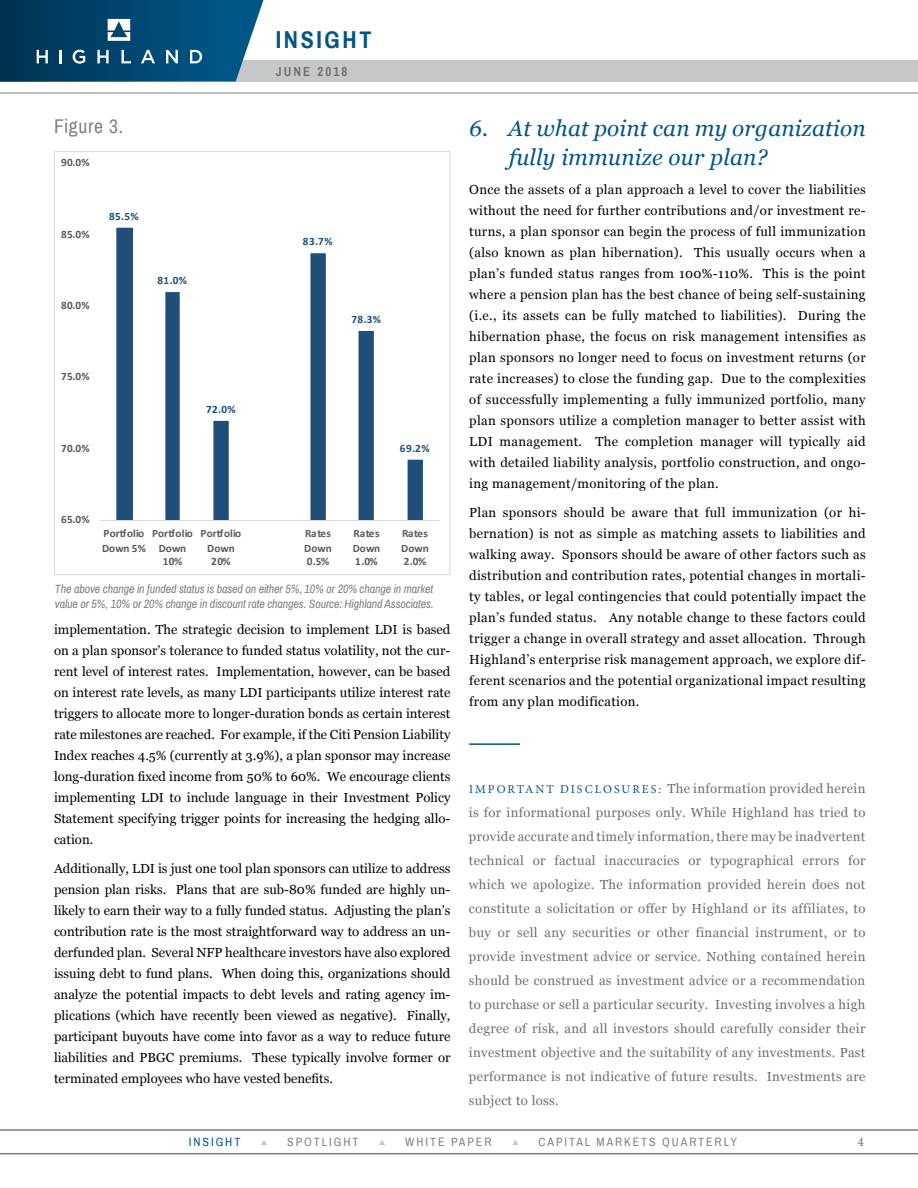
<style>
.page{position:relative;width:918px;height:1188px;background:#fff}
.page>*{position:absolute;margin:0;border:0;box-sizing:border-box;transform-origin:0 0}
.t1{font:700 24px "Archivo Narrow";letter-spacing:.11em;color:#005587}
.t2{font:italic 22.5px/29.1px "Georgia";letter-spacing:.01em;color:#005587}
.t3{font:19.5px "Archivo Narrow";letter-spacing:.04em;color:#7e8083}
.t4{font:13.2px/21px "Georgia";letter-spacing:.01em;color:#000;text-align:justify}
.t5{font:13.2px/24px "Georgia";letter-spacing:.025em;color:#6e6e70;text-align:justify}
.t6{font:13.2px "Minion Pro";color:#6d6e71}
.t7{font:700 13.05px "Archivo Narrow";letter-spacing:.16em;color:#707272}
.t8{font:italic 12px/15px "Archivo Narrow";letter-spacing:-.01em;color:#7e8083}
.t9{font:12px "Archivo Narrow";letter-spacing:.16em;color:#7e8083}
.t10{font:12px "Archivo Narrow";letter-spacing:.16em;color:#005587}
.t11{font:700 11.25px/13.8px "Calibri";letter-spacing:.005em;color:#595959;text-align:justify}
.t12{font:700 11.25px "Calibri";letter-spacing:.04em;color:#1f4e79}
.s1{font-family:"Minion Pro";font-size:12px;color:#005587}
.s2{color:#c5c7c9}
</style>
<div class="page">
<div style="left:232px;top:60px;width:686px;height:22px;background:#c5c7c9"></div>
<svg style="left:0;top:0;width:264px;height:82px;background:#18577b"></svg>
<svg style="left:0;top:1129px;width:918px;height:25px"></svg>
<hr style="left:0;top:93px;width:918px;height:1px;background:#7e8083">
<div style="left:116px;top:228px;width:17px;height:292px;background:#1f4e79"></div>
<svg style="left:165px;top:253px;width:258px;height:267px"></svg>
<hr style="left:99px;top:520px;width:341px;height:1px;background:#d9d9d9">
<hr style="left:469px;top:743px;width:51px;height:2px;background:#005587">
<h1 class="t1" style="left:276px;top:25px;width:97px">INSIGHT</h1>
<p class="t7" style="left:276px;top:64px;width:73px">JUNE 2018</p>
<h3 class="t3" style="left:54px;top:114px;width:71px">Figure 3.</h3>
<h2 class="t2" style="left:509px;top:113px;width:358px;text-indent:-40px">6. At what point can my organization fully immunize our plan?</h2>
<p class="t4" style="left:469px;top:178px;width:398px">Once the assets of a plan approach a level to cover the liabilities without the need for further contributions and/or investment re&shy;turns, a plan sponsor can begin the process of full immunization (also known as plan hibernation). This usually occurs when a plan’s funded status ranges from 100%-110%. This is the point where a pension plan has the best chance of being self-sustaining (i.e., its assets can be fully matched to liabilities). During the hibernation phase, the focus on risk management intensifies as plan sponsors no longer need to focus on investment returns (or rate increases) to close the funding gap. Due to the complexities of successfully implementing a fully immunized portfolio, many plan sponsors utilize a completion manager to better assist with LDI management. The completion manager will typically aid with detailed liability analysis, portfolio construction, and ongo&shy;ing management/monitoring of the plan.</p>
<p class="t4" style="left:469px;top:502px;width:398px">Plan sponsors should be aware that full immunization (or hi&shy;bernation) is not as simple as matching assets to liabilities and walking away. Sponsors should be aware of other factors such as distribution and contribution rates, potential changes in mortali&shy;ty tables, or legal contingencies that could potentially impact the plan’s funded status. Any notable change to these factors could trigger a change in overall strategy and asset allocation. Through Highland’s enterprise risk management approach, we explore dif&shy;ferent scenarios and the potential organizational impact resulting from any plan modification.</p>
<p class="t11" style="left:61px;top:156px;width:30px">90.0%</p>
<p class="t12" style="left:109px;top:208px;width:31px">85.5%</p>
<p class="t11" style="left:61px;top:227px;width:30px">85.0%</p>
<p class="t12" style="left:303px;top:233px;width:31px">83.7%</p>
<p class="t12" style="left:158px;top:272px;width:31px">81.0%</p>
<p class="t11" style="left:61px;top:299px;width:30px">80.0%</p>
<p class="t12" style="left:351px;top:311px;width:31px">78.3%</p>
<p class="t11" style="left:61px;top:369px;width:30px">75.0%</p>
<p class="t12" style="left:206px;top:401px;width:31px">72.0%</p>
<p class="t11" style="left:61px;top:441px;width:30px">70.0%</p>
<p class="t12" style="left:400px;top:440px;width:31px">69.2%</p>
<p class="t11" style="left:61px;top:512px;width:30px">65.0%</p>
<p class="t11" style="left:102px;top:526px;width:45px;line-height:14.2px">Portfolio<br>Down 5%</p>
<p class="t11" style="left:152px;top:527px;width:42px;text-align:center">Portfolio<br>Down<br>10%</p>
<p class="t11" style="left:201px;top:527px;width:42px;text-align:center">Portfolio<br>Down<br>20%</p>
<p class="t11" style="left:304px;top:527px;width:29px">Rates Down 0.5%</p>
<p class="t11" style="left:353px;top:527px;width:29px">Rates Down 1.0%</p>
<p class="t11" style="left:401px;top:527px;width:29px">Rates Down 2.0%</p>
<p class="t8" style="left:55px;top:582px;width:380px">The above change in funded status is based on either 5%, 10% or 20% change in market value or 5%, 10% or 20% change in discount rate changes. Source: Highland Associates.</p>
<p class="t4" style="left:54px;top:618px;width:398px">implementation. The strategic decision to implement LDI is based on a plan sponsor’s tolerance to funded status volatility, not the cur&shy;rent level of interest rates. Implementation, however, can be based on interest rate levels, as many LDI participants utilize interest rate triggers to allocate more to longer-duration bonds as certain interest rate milestones are reached. For example, if the Citi Pension Liability Index reaches 4.5% (currently at 3.9%), a plan sponsor may increase long-duration fixed income from 50% to 60%. We encourage clients implementing LDI to include language in their Investment Policy Statement specifying trigger points for increasing the hedging allo&shy;cation.</p>
<p class="t4" style="left:54px;top:857px;width:398px">Additionally, LDI is just one tool plan sponsors can utilize to address pension plan risks. Plans that are sub-80% funded are highly un&shy;likely to earn their way to a fully funded status. Adjusting the plan’s contribution rate is the most straightforward way to address an un&shy;derfunded plan. Several NFP healthcare investors have also explored issuing debt to fund plans. When doing this, organizations should analyze the potential impacts to debt levels and rating agency im&shy;plications (which have recently been viewed as negative). Finally, participant buyouts have come into favor as a way to reduce future liabilities and PBGC premiums. These typically involve former or terminated employees who have vested benefits.</p>
<p class="t5" style="left:469px;top:776px;width:398px"><span class="s1">IMPORTANT DISCLOSURES:</span> The information provided herein is for informational purposes only. While Highland has tried to provide accurate and timely information, there may be inadvertent technical or factual inaccuracies or typographical errors for which we apologize. The information provided herein does not constitute a solicitation or offer by Highland or its affiliates, to buy or sell any securities or other financial instrument, or to provide investment advice or service. Nothing contained herein should be construed as investment advice or a recommendation to purchase or sell a particular security. Investing involves a high degree of risk, and all investors should carefully consider their investment objective and the suitability of any investments. Past performance is not indicative of future results. Investments are subject to loss.</p>
<p class="t10" style="left:189px;top:1135px;width:53px">INSIGHT</p>
<p class="t9" style="left:261px;top:1135px;width:99px"><span class="s2">▲</span> SPOTLIGHT</p>
<p class="t9" style="left:379px;top:1135px;width:114px"><span class="s2">▲</span> WHITE PAPER</p>
<p class="t9" style="left:512px;top:1135px;width:226px"><span class="s2">▲</span> CAPITAL MARKETS QUARTERLY</p>
<p class="t6" style="left:858px;top:1133px;width:8px">4</p>
</div>
